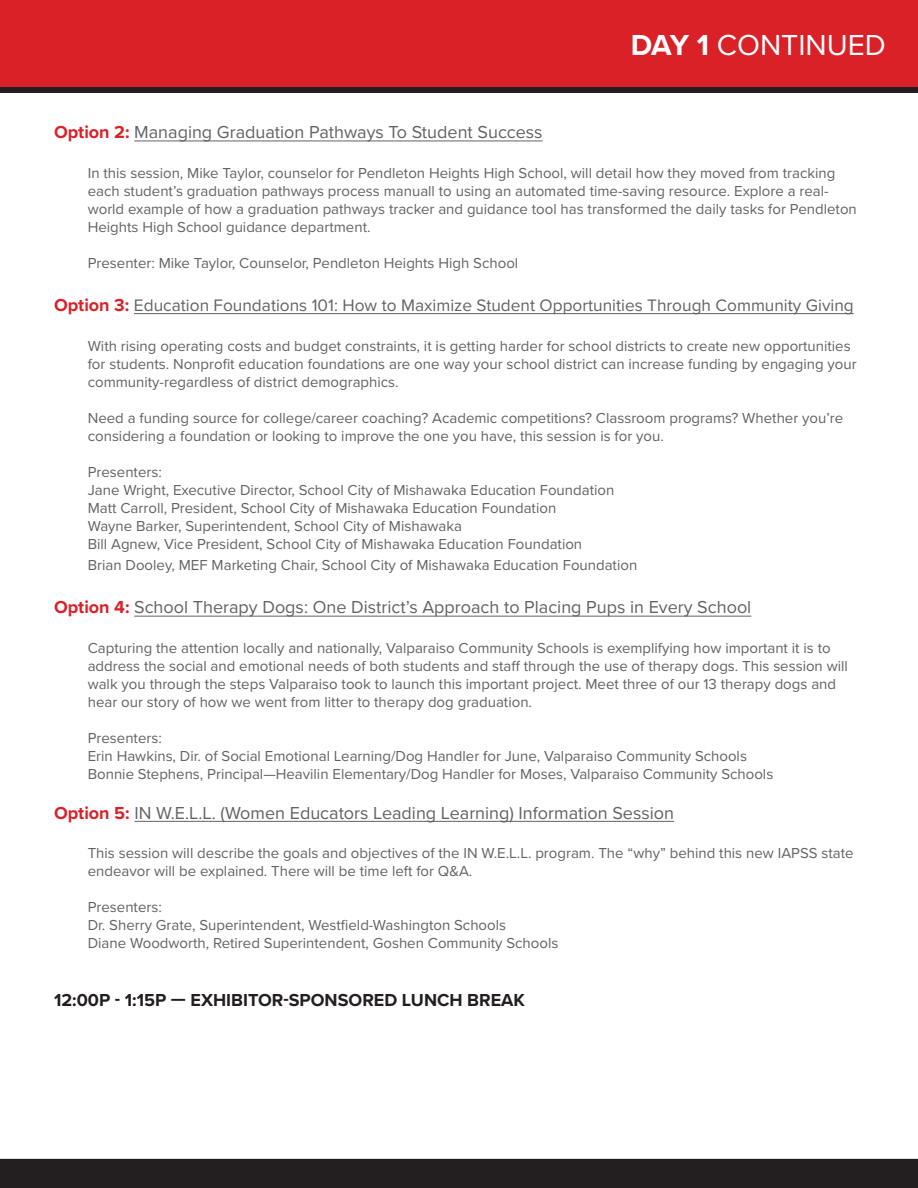
<style>
.page{position:relative;width:918px;height:1188px;background:#fff}
.page>*{position:absolute;margin:0;border:0;box-sizing:border-box;transform-origin:0 0}
.t1{font:30px "Proxima Nova";color:#fff}
.t2{font:18px "Proxima Nova";color:#636366}
.t3{font:700 18px "Proxima Nova";color:#231f20}
.t4{font:17.25px "Proxima Nova";color:#636366}
.t5{font:15px/18px "Proxima Nova";color:#636366}
.s1{font-weight:700}
.s2{font-weight:700;color:#da2128}
.s3{font-weight:700;font-size:18px;color:#da2128}
</style>
<div class="page">
<div style="left:0;top:1159px;width:918px;height:29px;background:#231f20"></div>
<div style="left:0;top:0;width:918px;height:88px;background:#da2128"></div>
<div style="left:0;top:88px;width:918px;height:5px;background:#231f20"></div>
<hr style="left:134px;top:140px;width:409px;height:1px;background:#636366">
<hr style="left:134px;top:313px;width:720px;height:1px;background:#636366">
<hr style="left:134px;top:616px;width:617px;height:1px;background:#636366">
<hr style="left:134px;top:821px;width:540px;height:1px;background:#636366">
<p class="t1" style="left:631px;top:22px;width:257px"><span class="s1">DAY 1</span> CONTINUED</p>
<p class="t2" style="left:54px;top:119px;width:490px"><span class="s2">Option 2:</span> Managing Graduation Pathways To Student Success</p>
<p class="t5" style="left:88px;top:163px;width:771px">In this session, Mike Taylor, counselor for Pendleton Heights High School, will detail how they moved from tracking each student’s graduation pathways process manuall to using an automated time-saving resource. Explore a real&shy;world example of how a graduation pathways tracker and guidance tool has transformed the daily tasks for Pendleton Heights High School guidance department.</p>
<p class="t5" style="left:88px;top:253px;width:432px">Presenter: Mike Taylor, Counselor, Pendleton Heights High School</p>
<p class="t4" style="left:54px;top:292px;width:801px"><span class="s3">Option 3:</span> Education Foundations 101: How to Maximize Student Opportunities Through Community Giving</p>
<p class="t5" style="left:88px;top:336px;width:770px">With rising operating costs and budget constraints, it is getting harder for school districts to create new opportunities for students. Nonprofit education foundations are one way your school district can increase funding by engaging your community-regardless of district demographics.</p>
<p class="t5" style="left:88px;top:408px;width:757px">Need a funding source for college/career coaching? Academic competitions? Classroom programs? Whether you’re considering a foundation or looking to improve the one you have, this session is for you.</p>
<p class="t5" style="left:88px;top:462px;width:528px">Presenters:<br>Jane Wright, Executive Director, School City of Mishawaka Education Foundation</p>
<p class="t5" style="left:88px;top:498px;width:470px">Matt Carroll, President, School City of Mishawaka Education Foundation</p>
<p class="t5" style="left:88px;top:516px;width:376px">Wayne Barker, Superintendent, School City of Mishawaka</p>
<p class="t5" style="left:88px;top:534px;width:496px">Bill Agnew, Vice President, School City of Mishawaka Education Foundation</p>
<p class="t5" style="left:88px;top:555px;width:551px">Brian Dooley, MEF Marketing Chair, School City of Mishawaka Education Foundation</p>
<p class="t2" style="left:54px;top:594px;width:699px"><span class="s2">Option 4:</span> School Therapy Dogs: One District’s Approach to Placing Pups in Every School</p>
<p class="t5" style="left:88px;top:638px;width:762px">Capturing the attention locally and nationally, Valparaiso Community Schools is exemplifying how important it is to address the social and emotional needs of both students and staff through the use of therapy dogs. This session will walk you through the steps Valparaiso took to launch this important project. Meet three of our 13 therapy dogs and hear our story of how we went from litter to therapy dog graduation.</p>
<p class="t5" style="left:88px;top:728px;width:687px">Presenters:<br>Erin Hawkins, Dir. of Social Emotional Learning/Dog Handler for June, Valparaiso Community Schools<br>Bonnie Stephens, Principal—Heavilin Elementary/Dog Handler for Moses, Valparaiso Community Schools</p>
<p class="t2" style="left:54px;top:799px;width:622px"><span class="s2">Option 5:</span> IN W.E.L.L. (Women Educators Leading Learning) Information Session</p>
<p class="t5" style="left:88px;top:843px;width:767px">This session will describe the goals and objectives of the IN W.E.L.L. program. The “why” behind this new IAPSS state endeavor will be explained. There will be time left for Q&amp;A.</p>
<p class="t5" style="left:88px;top:897px;width:472px">Presenters:<br>Dr. Sherry Grate, Superintendent, Westfield-Washington Schools<br>Diane Woodworth, Retired Superintendent, Goshen Community Schools</p>
<p class="t3" style="left:54px;top:986px;width:473px">12:00P - 1:15P — EXHIBITOR-SPONSORED LUNCH BREAK</p>
</div>
